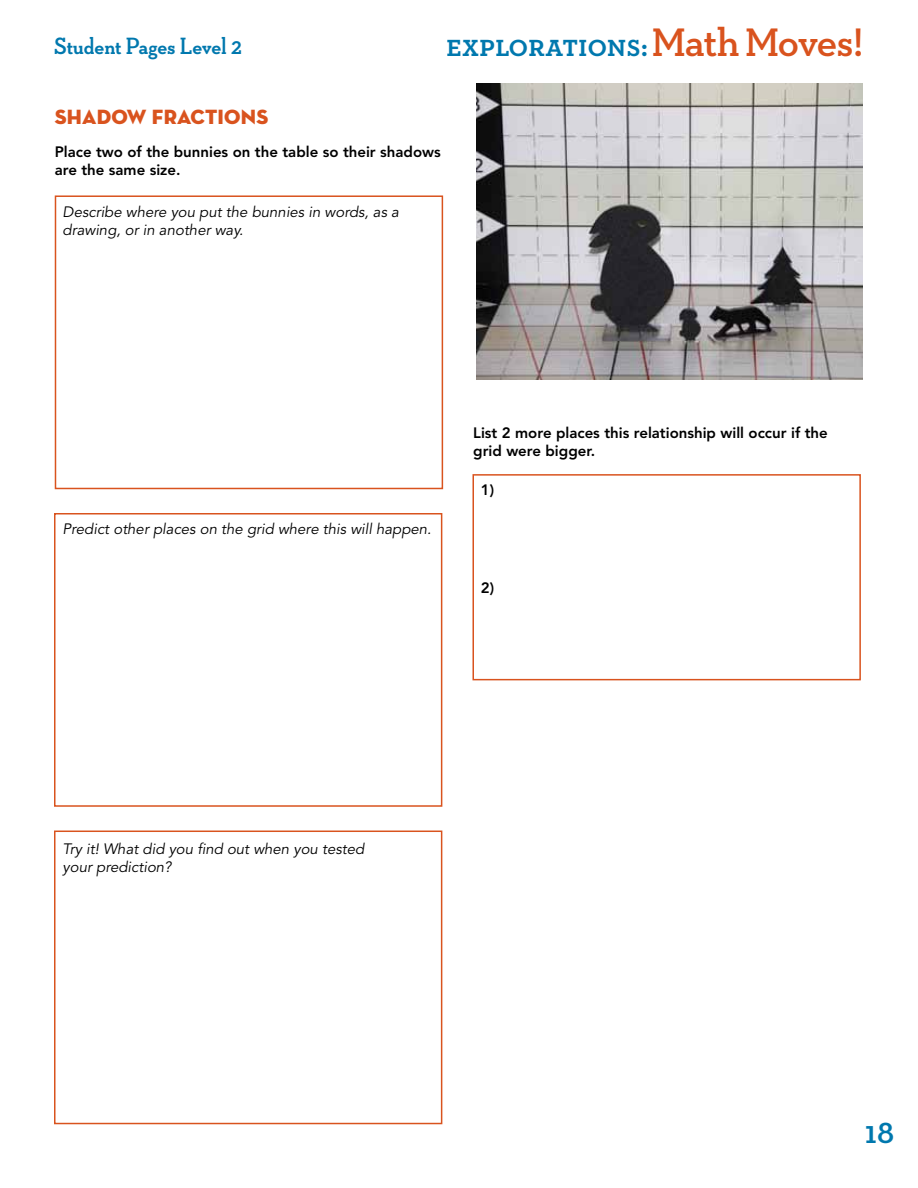
<style>
.page{position:relative;width:918px;height:1188px;background:#fff}
.page>*{position:absolute;margin:0;border:0;box-sizing:border-box;transform-origin:0 0}
.t1{font:600 33px "Neutraface Slab Text";color:#0078ae}
.t2{font:600 31.5px "Neutraface Slab Text";letter-spacing:-.02em;color:#0078ae}
.t3{font:700 24px "Neutraface Slab Display";color:#0078ae}
.t4{font:21px "Neutra Disp Titling";letter-spacing:.01em;color:#d9531e}
.t5{font:italic 15px/18px "Avenir";color:#000}
.t6{font:800 15px/18px "Avenir";color:#000}
.s1{font-size:40.5px;color:#d9531e}
</style>
<div class="page">
<img style="left:476px;top:84px;width:386px;height:296px">
<div style="left:55px;top:195px;width:388px;height:294px;border:2px solid #d9531e"></div>
<div style="left:472px;top:474px;width:389px;height:206px;border:2px solid #d9531e"></div>
<div style="left:54px;top:513px;width:388px;height:294px;border:2px solid #d9531e"></div>
<div style="left:54px;top:831px;width:388px;height:293px;border:2px solid #d9531e"></div>
<h3 class="t3" style="left:54px;top:32px;width:189px">Student Pages Level 2</h3>
<h2 class="t2" style="left:446px;top:25px;width:419px">explorations:<span class="s1">Math Moves!</span></h2>
<h3 class="t4" style="left:55px;top:104px;width:215px">SHADOW FRACTIONS</h3>
<p class="t6" style="left:55px;top:142px;width:388px">Place two of the bunnies on the table so their shadows are the same size.</p>
<p class="t5" style="left:63px;top:203px;width:338px">Describe where you put the bunnies in words, as a drawing, or in another way.</p>
<p class="t5" style="left:63px;top:520px;width:370px">Predict other places on the grid where this will happen.</p>
<p class="t6" style="left:473px;top:424px;width:356px">List 2 more places this relationship will occur if the grid were bigger.</p>
<p class="t6" style="left:481px;top:481px;width:15px">1)</p>
<p class="t6" style="left:481px;top:579px;width:15px">2)</p>
<p class="t5" style="left:63px;top:840px;width:303px">Try it! What did you find out when you tested your prediction?</p>
<h1 class="t1" style="left:865px;top:1111px;width:31px">18</h1>
</div>
